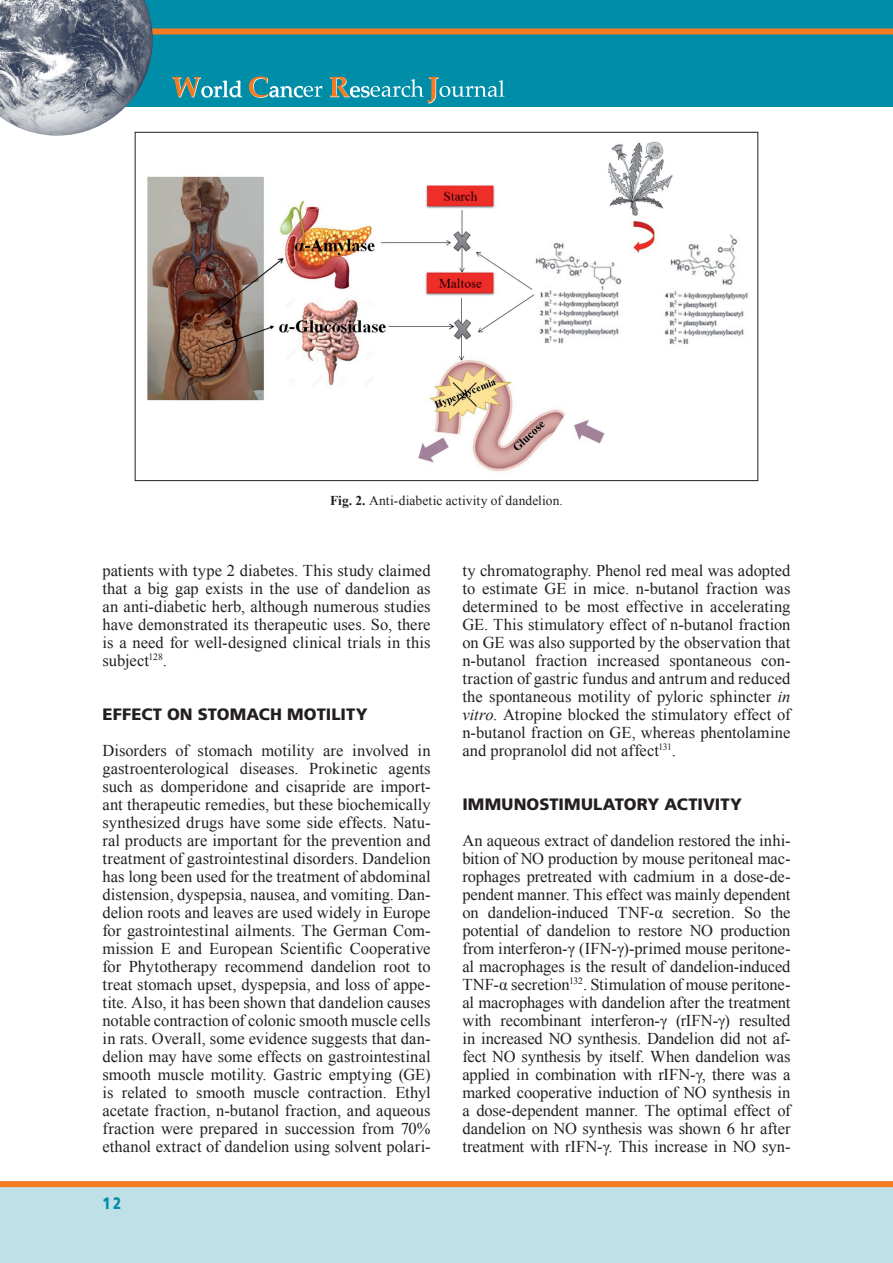
<style>
.page{position:relative;width:893px;height:1263px;background:#fff}
.page>*{position:absolute;margin:0;border:0;box-sizing:border-box;transform-origin:0 0}
.t1{font:16.5px/18px "Times New Roman";color:#231f20;text-align:justify}
.t2{font:900 16.5px "Frutiger";letter-spacing:.005em;color:#231f20}
.t3{font:900 16.5px "Frutiger";color:#008da8;scale:.8 1}
.t4{font:13.5px "Times New Roman";letter-spacing:.01em;color:#231f20}
.s1{font-weight:700}
.s2{font-style:italic}
</style>
<div class="page">
<div style="left:0;top:0;width:893px;height:106px;background:#008da8"></div>
<div style="left:0;top:1181px;width:893px;height:82px;background:#c0e0e8"></div>
<div style="left:0;top:28px;width:893px;height:6px;background:#f47b21"></div>
<div style="left:0;top:1181px;width:893px;height:6px;background:#f47b21"></div>
<img style="left:0;top:0;width:153px;height:136px">
<svg style="left:172px;top:77px;width:70px;height:21px"></svg>
<svg style="left:249px;top:77px;width:73px;height:21px"></svg>
<svg style="left:330px;top:77px;width:174px;height:26px"></svg>
<img style="left:138px;top:134px;width:610px;height:338px">
<p class="t4" style="left:330px;top:492px;width:234px"><span class="s1">Fig. 2.</span> Anti-diabetic activity of dandelion.</p>
<p class="t1" style="left:102px;top:561px;width:330px">patients with type 2 diabetes. This study claimed that a big gap exists in the use of dandelion as an anti-diabetic herb, although numerous studies have demonstrated its therapeutic uses. So, there is a need for well-designed clinical trials in this subject<sup>128</sup>.</p>
<p class="t2" style="left:102px;top:704px;width:267px">EFFECT ON STOMACH MOTILITY</p>
<p class="t1" style="left:102px;top:741px;width:330px">Disorders of stomach motility are involved in gastroenterological diseases. Prokinetic agents such as domperidone and cisapride are import&shy;ant therapeutic remedies, but these biochemically synthesized drugs have some side effects. Natu&shy;ral products are important for the prevention and treatment of gastrointestinal disorders. Dandelion has long been used for the treatment of abdominal distension, dyspepsia, nausea, and vomiting. Dan&shy;delion roots and leaves are used widely in Europe for gastrointestinal ailments. The German Com&shy;mission E and European Scientific Cooperative for Phytotherapy recommend dandelion root to treat stomach upset, dyspepsia, and loss of appe&shy;tite. Also, it has been shown that dandelion causes notable contraction of colonic smooth muscle cells in rats. Overall, some evidence suggests that dan&shy;delion may have some effects on gastrointestinal smooth muscle motility. Gastric emptying (GE) is related to smooth muscle contraction. Ethyl acetate fraction, n-butanol fraction, and aqueous fraction were prepared in succession from 70% ethanol extract of dandelion using solvent polari-</p>
<p class="t3" style="left:102px;top:1193px;width:25px">12</p>
<p class="t1" style="left:462px;top:561px;width:330px">ty chromatography. Phenol red meal was adopted to estimate GE in mice. n-butanol fraction was determined to be most effective in accelerating GE. This stimulatory effect of n-butanol fraction on GE was also supported by the observation that n-butanol fraction increased spontaneous con&shy;traction of gastric fundus and antrum and reduced the spontaneous motility of pyloric sphincter <span class="s2">in vitro</span>. Atropine blocked the stimulatory effect of n-butanol fraction on GE, whereas phentolamine and propranolol did not affect<sup>131</sup>.</p>
<p class="t2" style="left:462px;top:794px;width:281px">IMMUNOSTIMULATORY ACTIVITY</p>
<p class="t1" style="left:462px;top:831px;width:330px">An aqueous extract of dandelion restored the inhi&shy;bition of NO production by mouse peritoneal mac&shy;rophages pretreated with cadmium in a dose-de&shy;pendent manner. This effect was mainly dependent on dandelion-induced TNF-α secretion. So the potential of dandelion to restore NO production from interferon-γ (IFN-γ)-primed mouse peritone&shy;al macrophages is the result of dandelion-induced TNF-α secretion<sup>132</sup>. Stimulation of mouse peritone&shy;al macrophages with dandelion after the treatment with recombinant interferon-γ (rIFN-γ) resulted in increased NO synthesis. Dandelion did not af&shy;fect NO synthesis by itself. When dandelion was applied in combination with rIFN-γ, there was a marked cooperative induction of NO synthesis in a dose-dependent manner. The optimal effect of dandelion on NO synthesis was shown 6 hr after treatment with rIFN-γ. This increase in NO syn-</p>
</div>
